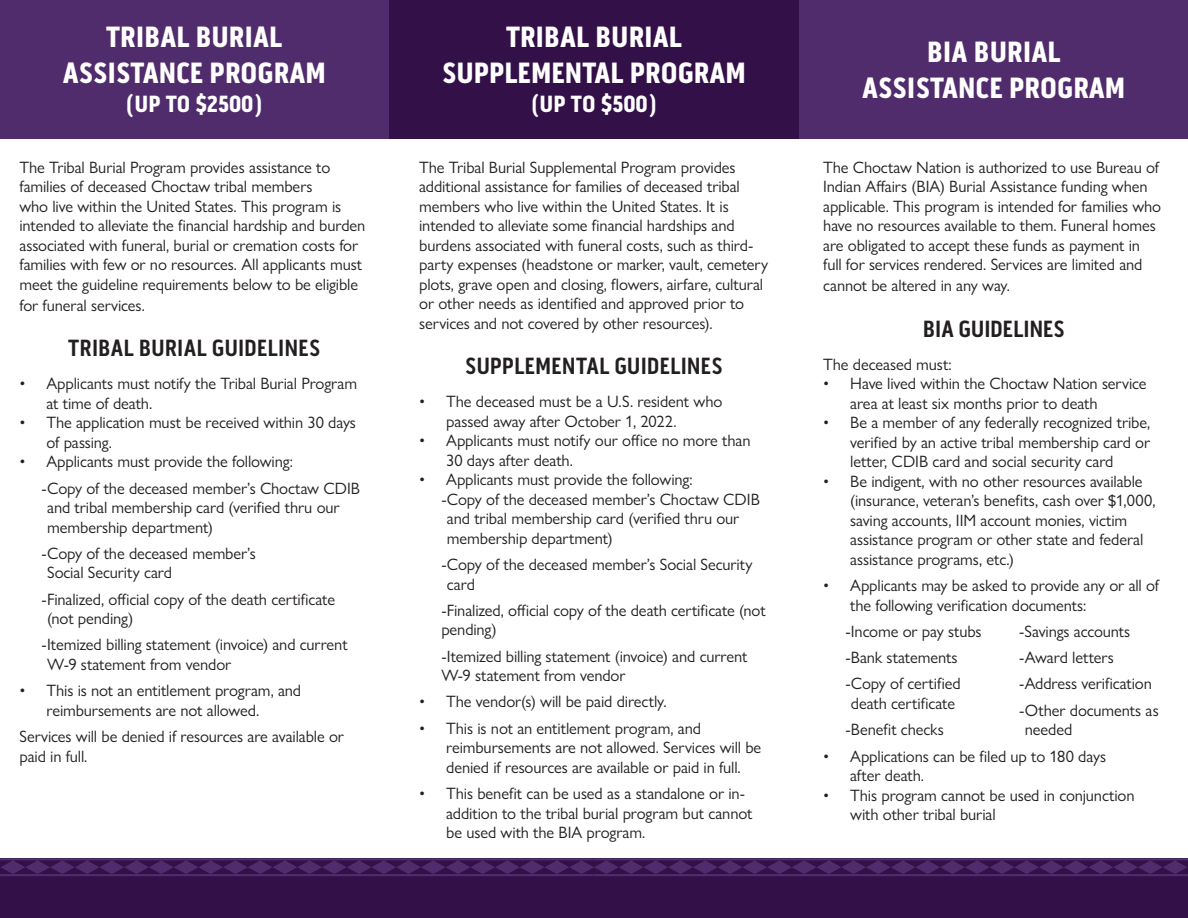
<style>
.page{position:relative;width:1188px;height:918px;background:#fff}
.page>*{position:absolute;margin:0;border:0;box-sizing:border-box;transform-origin:0 0}
.t1{font:900 30px/36px "Pill Gothic 300 mg";color:#fff;text-align:center}
.t2{font:700 24px "Pill Gothic 300 mg";letter-spacing:-.01em;color:#231f20}
.t3{font:900 24px "Pill Gothic 300 mg";color:#fff}
.t4{font:16.5px/19.5px "Gill Sans Nova";letter-spacing:-.01em;color:#231f20}
</style>
<div class="page">
<div style="left:0;top:0;width:1188px;height:139px;background:#331048"></div>
<div style="left:0;top:858px;width:1188px;height:60px;background:#331048"></div>
<div style="left:0;top:0;width:388px;height:139px;background:#512c6c"></div>
<div style="left:800px;top:0;width:388px;height:139px;background:#512c6c"></div>
<svg style="left:0;top:858px;width:1188px;height:18px"></svg>
<h1 class="t1" style="left:63px;top:20px;width:265px">TRIBAL BURIAL<br>ASSISTANCE PROGRAM</h1>
<h2 class="t3" style="left:125px;top:90px;width:140px">(UP TO $2500)</h2>
<p class="t4" style="left:19px;top:157px;width:347px">The Tribal Burial Program provides assistance to families of deceased Choctaw tribal members<br>who live within the United States. This program is intended to alleviate the financial hardship and burden associated with funeral, burial or cremation costs for families with few or no resources. All applicants must meet the guideline requirements below to be eligible</p>
<p class="t4" style="left:19px;top:295px;width:127px">for funeral services.</p>
<h2 class="t2" style="left:68px;top:334px;width:254px">TRIBAL BURIAL GUIDELINES</h2>
<p class="t4" style="left:46px;top:374px;width:312px;text-indent:-27px">• Applicants must notify the Tribal Burial Program at time of death.</p>
<p class="t4" style="left:46px;top:413px;width:311px;text-indent:-27px">• The application must be received within 30 days of passing.</p>
<p class="t4" style="left:42px;top:449px;width:320px;line-height:26.2px;text-indent:-22px">• Applicants must provide the following:<br>-Copy of the deceased member’s Choctaw CDIB</p>
<p class="t4" style="left:47px;top:498px;width:294px">and tribal membership card (verified thru our membership department)</p>
<p class="t4" style="left:47px;top:543px;width:210px;text-indent:-6px">-Copy of the deceased member’s<br>Social Security card</p>
<p class="t4" style="left:47px;top:589px;width:290px;text-indent:-6px">-Finalized, official copy of the death certificate (not pending)</p>
<p class="t4" style="left:47px;top:635px;width:302px;text-indent:-6px">-Itemized billing statement (invoice) and current<br>W-9 statement from vendor</p>
<p class="t4" style="left:46px;top:681px;width:256px;text-indent:-27px">• This is not an entitlement program, and reimbursements are not allowed.</p>
<p class="t4" style="left:19px;top:726px;width:326px">Services will be denied if resources are available or paid in full.</p>
<h1 class="t1" style="left:442px;top:20px;width:305px">TRIBAL BURIAL<br>SUPPLEMENTAL PROGRAM</h1>
<h2 class="t3" style="left:530px;top:90px;width:129px">(UP TO $500)</h2>
<p class="t4" style="left:419px;top:157px;width:351px">The Tribal Burial Supplemental Program provides additional assistance for families of deceased tribal members who live within the United States. It is intended to alleviate some financial hardships and burdens associated with funeral costs, such as third&shy;party expenses (headstone or marker, vault, cemetery plots, grave open and closing, flowers, airfare, cultural or other needs as identified and approved prior to services and not covered by other resources).</p>
<h2 class="t2" style="left:465px;top:352px;width:259px">SUPPLEMENTAL GUIDELINES</h2>
<p class="t4" style="left:446px;top:392px;width:278px;text-indent:-27px">• The deceased must be a U.S. resident who passed away after October 1, 2022.</p>
<p class="t4" style="left:446px;top:431px;width:306px;text-indent:-27px">• Applicants must notify our office no more than<br>30 days after death.</p>
<p class="t4" style="left:419px;top:470px;width:275px">• Applicants must provide the following:</p>
<p class="t4" style="left:441px;top:489px;width:320px">-Copy of the deceased member’s Choctaw CDIB</p>
<p class="t4" style="left:447px;top:509px;width:294px">and tribal membership card (verified thru our</p>
<p class="t4" style="left:447px;top:528px;width:167px">membership department)</p>
<p class="t4" style="left:447px;top:555px;width:307px;text-indent:-6px">-Copy of the deceased member’s Social Security card</p>
<p class="t4" style="left:441px;top:600px;width:326px">-Finalized, official copy of the death certificate (not pending)</p>
<p class="t4" style="left:441px;top:646px;width:308px">-Itemized billing statement (invoice) and current<br>W-9 statement from vendor</p>
<p class="t4" style="left:419px;top:692px;width:249px">• The vendor(s) will be paid directly.</p>
<p class="t4" style="left:446px;top:718px;width:317px;text-indent:-27px">• This is not an entitlement program, and reimbursements are not allowed. Services will be denied if resources are available or paid in full.</p>
<p class="t4" style="left:446px;top:783px;width:308px;text-indent:-27px">• This benefit can be used as a standalone or in&shy;addition to the tribal burial program but cannot be used with the BIA program.</p>
<h1 class="t1" style="left:862px;top:34px;width:265px">BIA BURIAL<br>ASSISTANCE PROGRAM</h1>
<p class="t4" style="left:823px;top:157px;width:340px">The Choctaw Nation is authorized to use Bureau of Indian Affairs (BIA) Burial Assistance funding when applicable. This program is intended for families who have no resources available to them. Funeral homes are obligated to accept these funds as payment in full for services rendered. Services are limited and</p>
<p class="t4" style="left:823px;top:276px;width:188px">cannot be altered in any way.</p>
<h2 class="t2" style="left:923px;top:315px;width:143px">BIA GUIDELINES</h2>
<p class="t4" style="left:823px;top:354px;width:130px">The deceased must:</p>
<p class="t4" style="left:850px;top:374px;width:298px;text-indent:-27px">• Have lived within the Choctaw Nation service area at least six months prior to death</p>
<p class="t4" style="left:850px;top:413px;width:302px;text-align:justify;text-indent:-27px">• Be a member of any federally recognized tribe, verified by an active tribal membership card or letter, CDIB card and social security card</p>
<p class="t4" style="left:850px;top:471px;width:307px;text-indent:-27px">• Be indigent, with no other resources available (insurance, veteran’s benefits, cash over $1,000, saving accounts, IIM account monies, victim assistance program or other state and federal assistance programs, etc.)</p>
<p class="t4" style="left:850px;top:576px;width:310px;text-indent:-27px">• Applicants may be asked to provide any or all of the following verification documents:</p>
<p class="t4" style="left:845px;top:618px;width:138px;line-height:26.2px">-Income or pay stubs -Bank statements -Copy of certified</p>
<p class="t4" style="left:845px;top:690px;width:111px;line-height:26.2px;text-indent:6px">death certificate -Benefit checks</p>
<p class="t4" style="left:1019px;top:618px;width:141px;line-height:26.2px">-Savings accounts -Award letters -Address verification -Other documents as</p>
<p class="t4" style="left:1025px;top:720px;width:49px">needed</p>
<p class="t4" style="left:850px;top:746px;width:257px;text-indent:-27px">• Applications can be filed up to 180 days after death.</p>
<p class="t4" style="left:850px;top:785px;width:286px;text-indent:-27px">• This program cannot be used in conjunction with other tribal burial</p>
</div>
